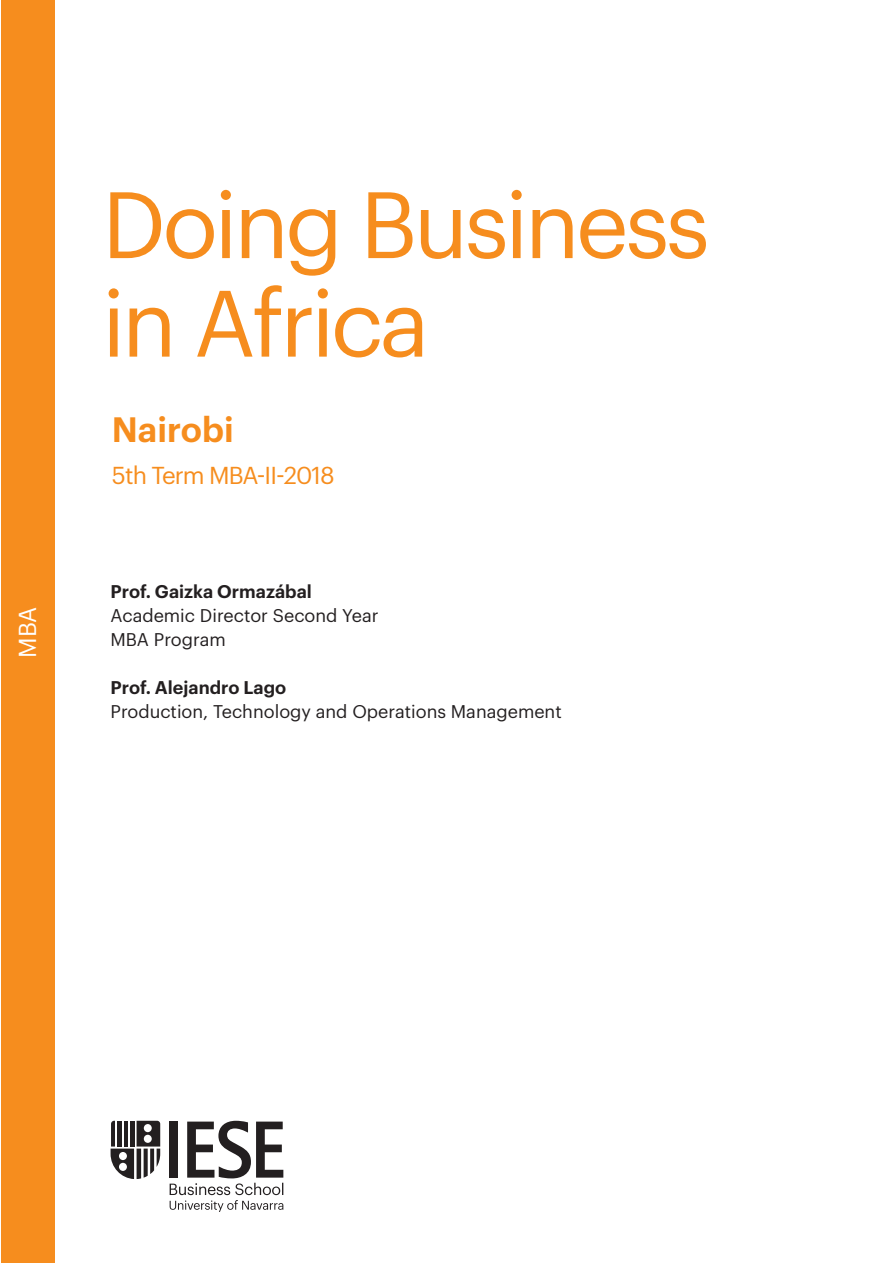
<style>
.page{position:relative;width:893px;height:1263px;background:#fff}
.page>*{position:absolute;margin:0;border:0;box-sizing:border-box;transform-origin:0 0}
.t1{font:91.95px/98.6px "Graphik";letter-spacing:-.04em;color:#f68d1e}
.t2{font:600 34.5px "Graphik";color:#f68d1e}
.t3{font:24px "Graphik";letter-spacing:-.04em;color:#f68d1e}
.t4{font:24px "Graphik";color:#fff}
.t5{font:18px/24px "Graphik";color:#231f20}
.t6{font:600 18px "Graphik";color:#231f20}
</style>
<div class="page">
<div style="left:1px;top:0;width:54px;height:1263px;background:#f68d1e"></div>
<svg style="left:111px;top:1121px;width:49px;height:58px"></svg>
<svg style="left:170px;top:1121px;width:113px;height:91px"></svg>
<h3 class="t4" style="left:10px;top:658px;width:52px;rotate:-90deg">MBA</h3>
<h1 class="t1" style="left:102px;top:168px;width:609px">Doing Business in Africa</h1>
<h2 class="t2" style="left:112px;top:403px;width:123px">Nairobi</h2>
<h3 class="t3" style="left:112px;top:457px;width:224px">5th Term MBA-II-2018</h3>
<p class="t6" style="left:111px;top:578px;width:203px">Prof. Gaizka Ormazábal</p>
<p class="t5" style="left:111px;top:602px;width:270px">Academic Director Second Year<br>MBA Program</p>
<p class="t6" style="left:111px;top:674px;width:177px">Prof. Alejandro Lago</p>
<p class="t5" style="left:111px;top:698px;width:453px">Production, Technology and Operations Management</p>
</div>
